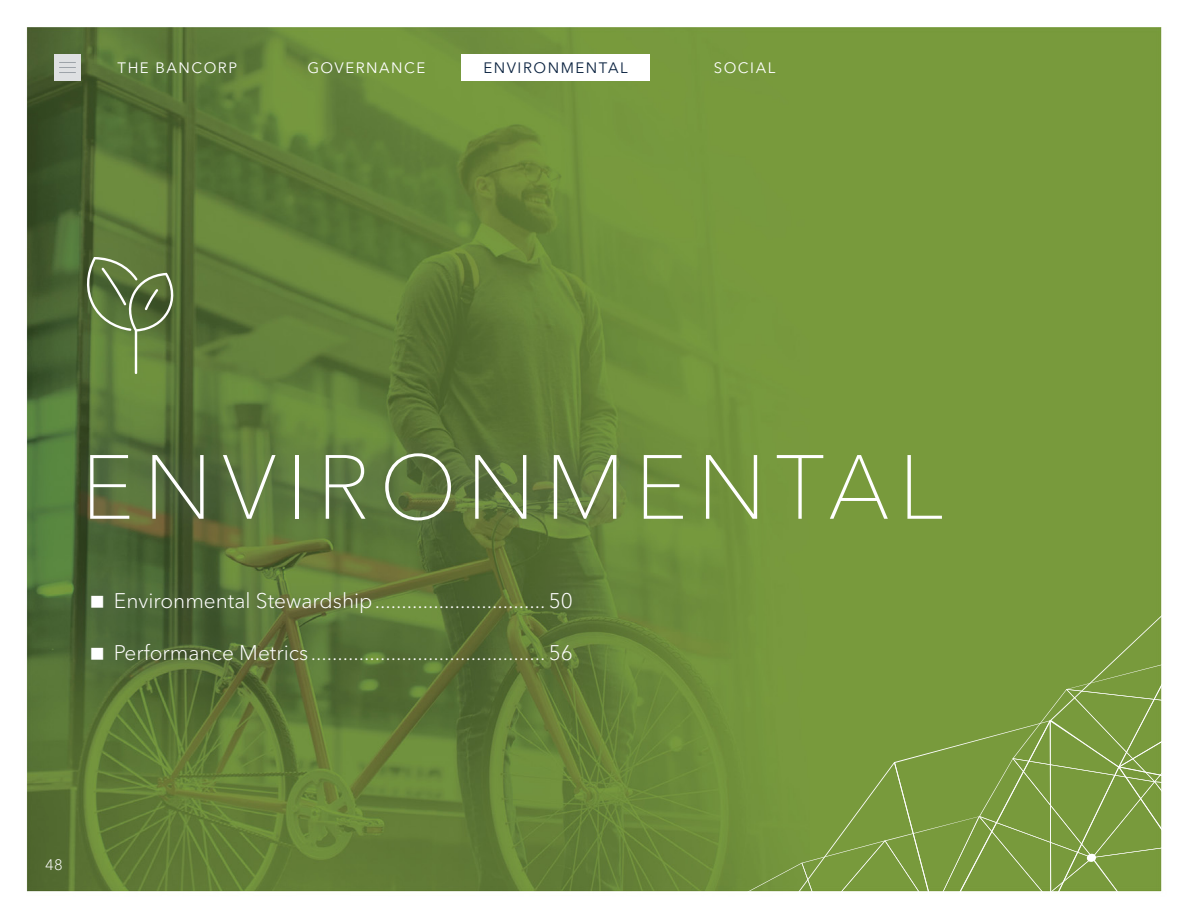
<style>
.page{position:relative;width:1188px;height:918px;background:#fff}
.page>*{position:absolute;margin:0;border:0;box-sizing:border-box;transform-origin:0 0}
.t1{font:100 90px "Avenir Nxt 2 W1 G";letter-spacing:.1em;color:#fff}
.t2{font:300 21px "Avenir Nxt 2 W1 G";color:#fff}
.Body{font:15px "Avenir Nxt 2 W1 G";letter-spacing:.1em;color:#fff}
.Body-2{font:15px "Avenir Nxt 2 W1 G";letter-spacing:.1em;color:#0a2240}
.t3{font:300 15px "Avenir Nxt 2 W1 G";color:#fff}
</style>
<div class="page">
<img style="left:26px;top:27px;width:1136px;height:865px">
<svg style="left:718px;top:549px;width:444px;height:343px;background:#7a9b40"></svg>
<svg style="left:62px;top:565px;width:537px;height:124px;background:#576e35"></svg>
<svg style="left:85px;top:257px;width:90px;height:117px;background:#69824a"></svg>
<svg style="left:81px;top:439px;width:565px;height:101px;background:#5c743a"></svg>
<div style="left:54px;top:54px;width:27px;height:27px;background:#dee0e2"></div>
<svg style="left:59px;top:62px;width:17px;height:11px"></svg>
<div style="left:461px;top:54px;width:189px;height:27px;background:#fff"></div>
<svg style="left:92px;top:595px;width:11px;height:12px"></svg>
<svg style="left:92px;top:648px;width:11px;height:12px"></svg>
<p class="Body" style="left:118px;top:56px;width:121px">THE BANCORP</p>
<p class="Body" style="left:307px;top:56px;width:120px">GOVERNANCE</p>
<p class="Body-2" style="left:483px;top:56px;width:146px">ENVIRONMENTAL</p>
<p class="Body" style="left:714px;top:56px;width:63px">SOCIAL</p>
<p class="t1" style="left:81px;top:415px;width:864px">ENVIRONMENTAL</p>
<p class="t2" style="left:114px;top:584px;width:461px">Environmental Stewardship................................ 50</p>
<p class="t2" style="left:114px;top:636px;width:461px">Performance Metrics ............................................ 56</p>
<p class="t3" style="left:45px;top:852px;width:19px">48</p>
</div>
